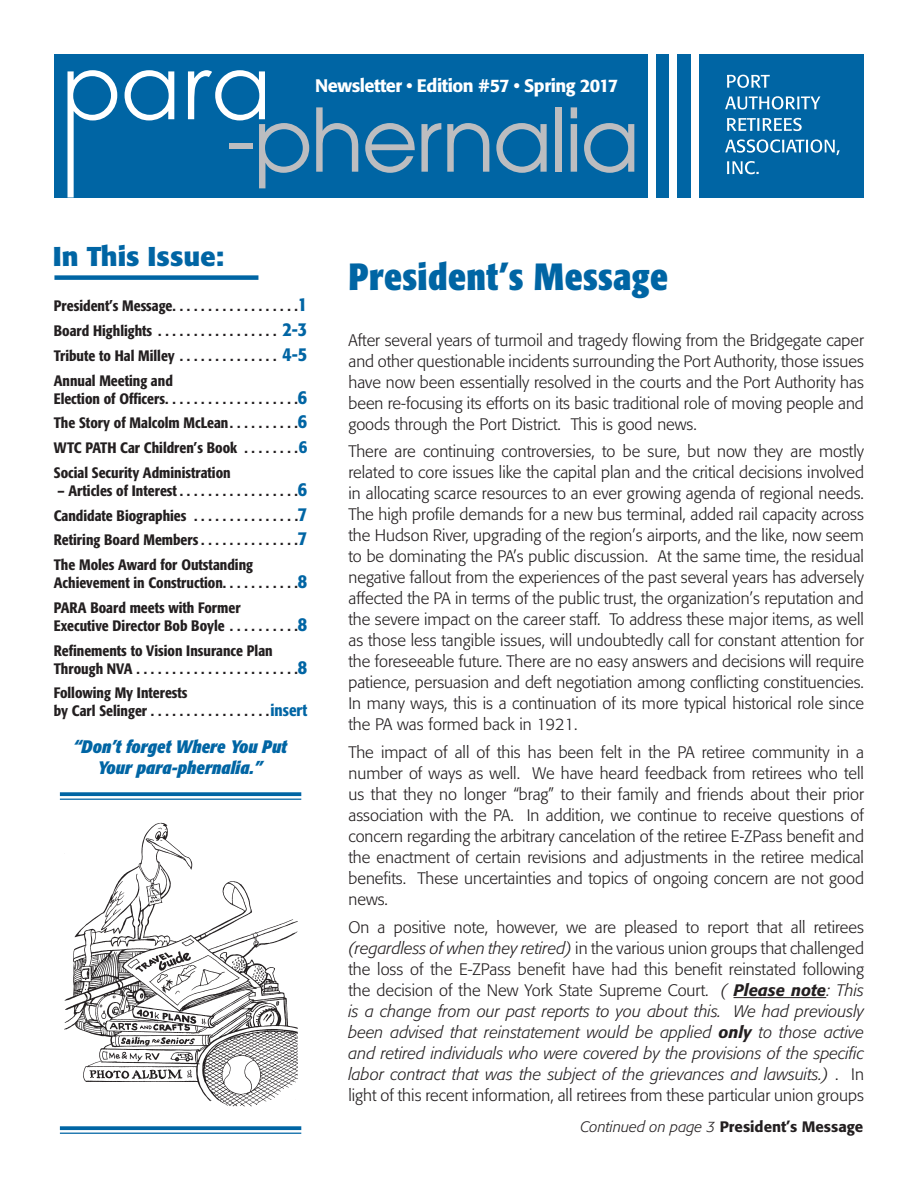
<style>
.page{position:relative;width:918px;height:1188px;background:#fff}
.page>*{position:absolute;margin:0;border:0;box-sizing:border-box;transform-origin:0 0}
.t1{font:700 condensed 37.5px "Formata";letter-spacing:.01em;color:#0065a4}
.t2{font:700 27px "Formata";color:#0065a4}
.t3{font:italic 700 condensed 18px/21.5px "Formata";color:#0065a4;text-align:center}
.t4{font:500 18px "Formata";letter-spacing:-.025em;color:#fff}
.No_Spacing{font:300 16.5px/21px "Formata";color:#231f20;text-align:justify}
.t5{font:500 condensed 15px/18px "Formata";color:#231f20}
.t6{font:500 15px "Formata";color:#231f20}
.s1{font-size:19.5px;color:#0065a4}
.s2{font-size:18px;color:#0065a4}
.s3{font-size:16.5px;color:#0065a4}
.s4{font-style:italic}
.s5{font-weight:500;font-style:italic}
.s6{font-weight:300;font-style:italic}
</style>
<div class="page">
<div style="left:54px;top:275px;width:204px;height:5px;background:#0065a4"></div>
<hr style="left:734px;top:997px;width:92px;height:1px;background:#231f20">
<div style="left:54px;top:54px;width:810px;height:144px;background:#0065a4"></div>
<svg style="left:68px;top:70px;width:49px;height:128px"></svg>
<svg style="left:125px;top:70px;width:49px;height:50px"></svg>
<svg style="left:727px;top:75px;width:43px;height:13px"></svg>
<svg style="left:725px;top:96px;width:95px;height:13px"></svg>
<svg style="left:727px;top:118px;width:75px;height:13px"></svg>
<svg style="left:725px;top:139px;width:115px;height:16px"></svg>
<svg style="left:727px;top:161px;width:32px;height:13px"></svg>
<div style="left:691px;top:54px;width:7px;height:144px;background:#fff"></div>
<div style="left:670px;top:54px;width:7px;height:144px;background:#fff"></div>
<div style="left:649px;top:54px;width:7px;height:144px;background:#fff"></div>
<svg style="left:188px;top:70px;width:121px;height:118px"></svg>
<svg style="left:316px;top:107px;width:42px;height:65px"></svg>
<svg style="left:365px;top:123px;width:50px;height:50px"></svg>
<svg style="left:421px;top:123px;width:20px;height:49px"></svg>
<svg style="left:447px;top:123px;width:42px;height:49px"></svg>
<svg style="left:496px;top:123px;width:51px;height:50px"></svg>
<div style="left:555px;top:107px;width:7px;height:65px;background:#bcbdc0"></div>
<svg style="left:571px;top:107px;width:6px;height:65px"></svg>
<svg style="left:584px;top:123px;width:50px;height:50px"></svg>
<svg style="left:60px;top:792px;width:241px;height:4px"></svg>
<hr style="left:60px;top:799px;width:241px;height:1px;background:#0065a4">
<svg style="left:60px;top:1126px;width:241px;height:4px"></svg>
<hr style="left:60px;top:1133px;width:241px;height:1px;background:#0065a4">
<img style="left:65px;top:822px;width:233px;height:285px">
<p class="t4" style="left:315px;top:74px;width:305px">Newsletter • Edition #57 • Spring 2017</p>
<p class="t2" style="left:53px;top:240px;width:173px">In This Issue:</p>
<p class="t5" style="left:54px;top:297px;width:255px">President’s Message . . . . . . . . . . . . . . . . . <span class="s1">1</span></p>
<p class="t5" style="left:54px;top:322px;width:255px">Board Highlights . . . . . . . . . . . . . . . . . <span class="s1">2-3</span></p>
<p class="t5" style="left:54px;top:347px;width:255px">Tribute to Hal Milley . . . . . . . . . . . . . . <span class="s1">4-5</span></p>
<p class="t5" style="left:54px;top:371px;width:255px">Annual Meeting and<br>Election of Officers . . . . . . . . . . . . . . . . . . <span class="s1">6</span></p>
<p class="t5" style="left:54px;top:414px;width:255px">The Story of Malcolm McLean . . . . . . . . . <span class="s1">6</span></p>
<p class="t5" style="left:54px;top:439px;width:255px">WTC PATH Car Children’s Book . . . . . . . <span class="s2">6</span></p>
<p class="t5" style="left:54px;top:464px;width:178px">Social Security Administration</p>
<p class="t5" style="left:58px;top:482px;width:251px">– Articles of Interest . . . . . . . . . . . . . . . . <span class="s1">6</span></p>
<p class="t5" style="left:54px;top:506px;width:255px">Candidate Biographies . . . . . . . . . . . . . . <span class="s1">7</span></p>
<p class="t5" style="left:54px;top:531px;width:255px">Retiring Board Members . . . . . . . . . . . . . <span class="s1">7</span></p>
<p class="t5" style="left:54px;top:556px;width:255px">The Moles Award for Outstanding<br>Achievement in Construction . . . . . . . . . . <span class="s1">8</span></p>
<p class="t5" style="left:54px;top:599px;width:255px">PARA Board meets with Former<br>Executive Director Bob Boyle . . . . . . . . . <span class="s1">8</span></p>
<p class="t5" style="left:54px;top:641px;width:255px">Refinements to Vision Insurance Plan<br>Through NVA . . . . . . . . . . . . . . . . . . . . . . <span class="s1">8</span></p>
<p class="t5" style="left:54px;top:684px;width:255px">Following My Interests<br>by Carl Selinger . . . . . . . . . . . . . . . . <span class="s3">insert</span></p>
<p class="t3" style="left:73px;top:735px;width:215px">“Don’t forget Where You Put<br>Your para-phernalia.”</p>
<p class="t1" style="left:348px;top:254px;width:321px">President’s Message</p>
<p class="No_Spacing" style="left:348px;top:330px;width:517px">After several years of turmoil and tragedy flowing from the Bridgegate caper and other questionable incidents surrounding the Port Authority, those issues have now been essentially resolved in the courts and the Port Authority has been re-focusing its efforts on its basic traditional role of moving people and goods through the Port District. This is good news.</p>
<p class="No_Spacing" style="left:348px;top:441px;width:517px">There are continuing controversies, to be sure, but now they are mostly related to core issues like the capital plan and the critical decisions involved in allocating scarce resources to an ever growing agenda of regional needs.<br>The high profile demands for a new bus terminal, added rail capacity across the Hudson River, upgrading of the region’s airports, and the like, now seem to be dominating the PA’s public discussion. At the same time, the residual negative fallout from the experiences of the past several years has adversely affected the PA in terms of the public trust, the organization’s reputation and the severe impact on the career staff. To address these major items, as well as those less tangible issues, will undoubtedly call for constant attention for the foreseeable future. There are no easy answers and decisions will require patience, persuasion and deft negotiation among conflicting constituencies.<br>In many ways, this is a continuation of its more typical historical role since the PA was formed back in 1921.</p>
<p class="No_Spacing" style="left:348px;top:742px;width:517px">The impact of all of this has been felt in the PA retiree community in a number of ways as well. We have heard feedback from retirees who tell us that they no longer “brag” to their family and friends about their prior association with the PA. In addition, we continue to receive questions of concern regarding the arbitrary cancelation of the retiree E-ZPass benefit and the enactment of certain revisions and adjustments in the retiree medical benefits. These uncertainties and topics of ongoing concern are not good news.</p>
<p class="No_Spacing" style="left:348px;top:917px;width:517px">On a positive note, however, we are pleased to report that all retirees <span class="s4">(regardless of when they retired)</span> in the various union groups that challenged the loss of the E-ZPass benefit have had this benefit reinstated following the decision of the New York State Supreme Court. <span class="s4">(</span> <span class="s5">Please note</span><span class="s4">: This is a change from our past reports to you about this. We had previously been advised that reinstatement would be applied</span> <span class="s5">only</span> <span class="s4">to those active and retired individuals who were covered by the provisions of the specific labor contract that was the subject of the grievances and lawsuits.)</span> . In light of this recent information, all retirees from these particular union groups</p>
<p class="t6" style="left:580px;top:1118px;width:284px"><span class="s6">Continued on page 3</span> President’s Message</p>
</div>
